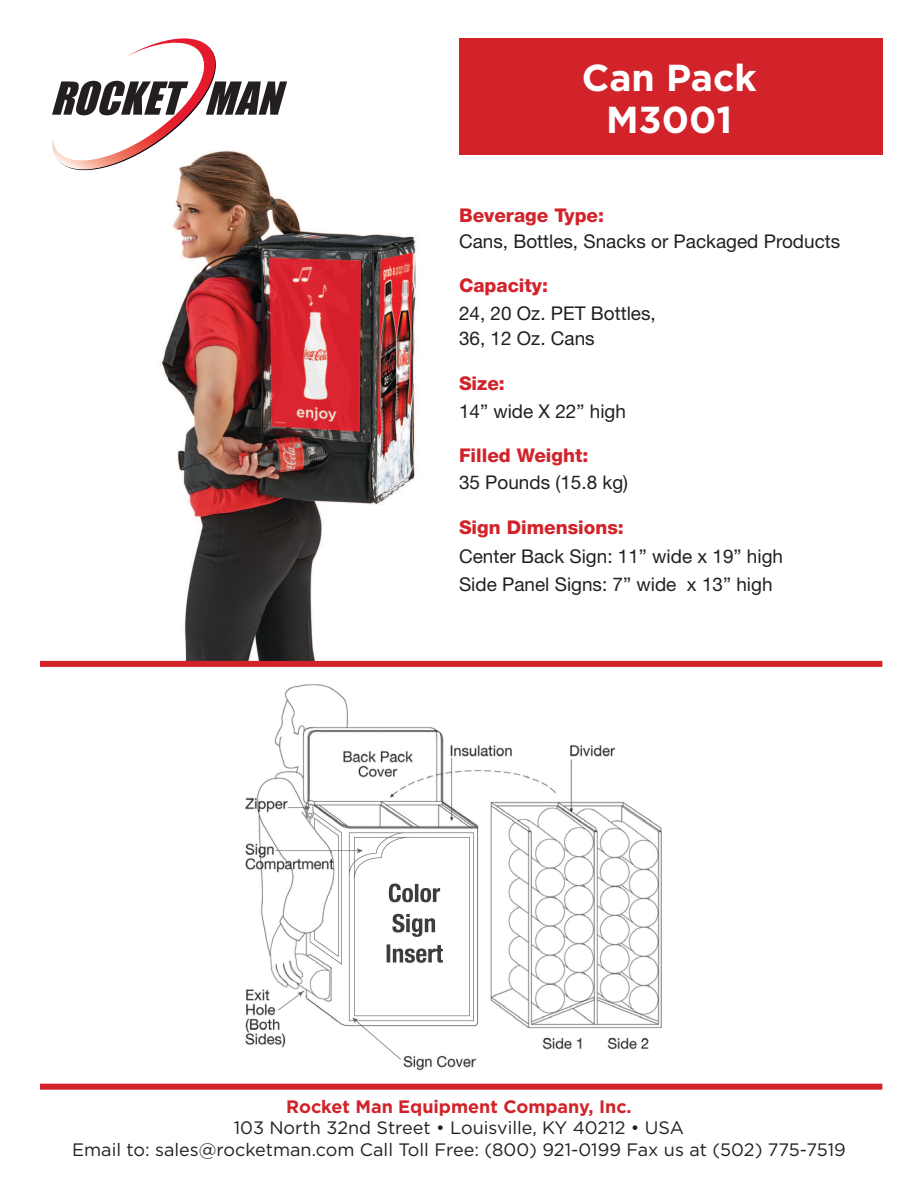
<style>
.page{position:relative;width:918px;height:1188px;background:#fff}
.page>*{position:absolute;margin:0;border:0;box-sizing:border-box;transform-origin:0 0}
.t1{font:700 37.5px "Gotham";color:#fff}
.t2{font:18.9px "Helvetica Neue";color:#231f20}
.t3{font:800 18.9px "Helvetica Neue";color:#d2232a}
.t4{font:18px "Gotham";color:#231f20}
.t5{font:700 18px "Gotham";color:#d2232a}
</style>
<div class="page">
<img style="left:153px;top:180px;width:268px;height:481px">
<div style="left:459px;top:38px;width:423px;height:116px;background:#d2232a"></div>
<div style="left:40px;top:661px;width:842px;height:6px;background:#d2232a"></div>
<div style="left:40px;top:1084px;width:842px;height:6px;background:#d2232a"></div>
<svg style="left:52px;top:38px;width:235px;height:142px"></svg>
<img style="left:245px;top:684px;width:417px;height:387px">
<p class="t1" style="left:582px;top:53px;width:176px">Can Pack</p>
<p class="t1" style="left:606px;top:95px;width:128px">M3001</p>
<p class="t3" style="left:459px;top:204px;width:147px">Beverage Type:</p>
<p class="t2" style="left:459px;top:230px;width:383px">Cans, Bottles, Snacks or Packaged Products</p>
<p class="t3" style="left:459px;top:274px;width:91px">Capacity:</p>
<p class="t2" style="left:459px;top:302px;width:198px">24, 20 Oz. PET Bottles,</p>
<p class="t2" style="left:459px;top:327px;width:137px">36, 12 Oz. Cans</p>
<p class="t3" style="left:459px;top:372px;width:47px">Size:</p>
<p class="t2" style="left:459px;top:400px;width:168px">14” wide X 22” high</p>
<p class="t3" style="left:459px;top:444px;width:131px">Filled Weight:</p>
<p class="t2" style="left:459px;top:471px;width:171px">35 Pounds (15.8 kg)</p>
<p class="t3" style="left:459px;top:516px;width:166px">Sign Dimensions:</p>
<p class="t2" style="left:459px;top:545px;width:326px">Center Back Sign: 11” wide x 19” high</p>
<p class="t2" style="left:459px;top:573px;width:315px">Side Panel Signs: 7” wide x 13” high</p>
<p class="t5" style="left:286px;top:1094px;width:347px">Rocket Man Equipment Company, Inc.</p>
<p class="t4" style="left:234px;top:1116px;width:452px">103 North 32nd Street • Louisville, KY 40212 • USA</p>
<p class="t4" style="left:72px;top:1138px;width:775px">Email to: sales@rocketman.com Call Toll Free: (800) 921-0199 Fax us at (502) 775-7519</p>
</div>
